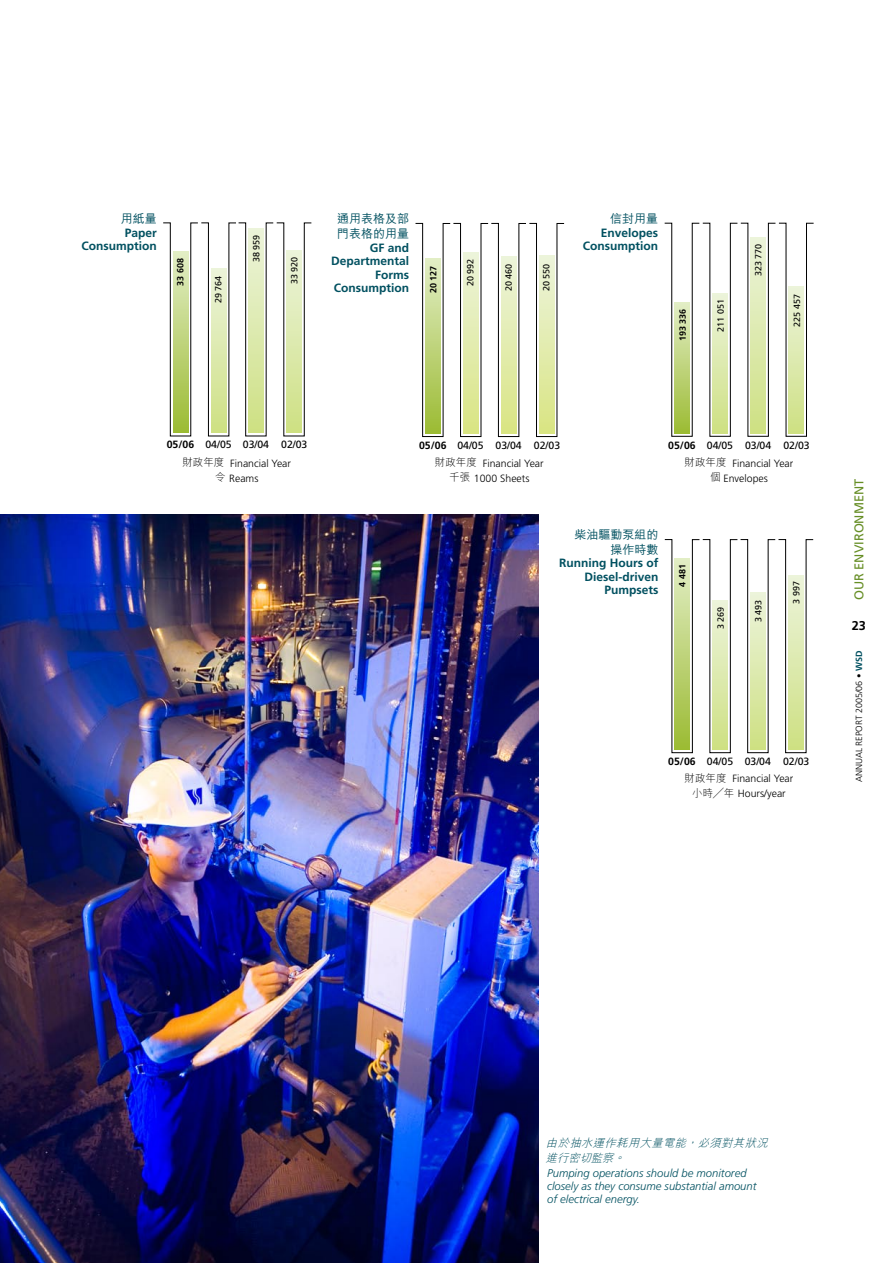
<style>
.page{position:relative;width:893px;height:1263px;background:#fff}
.page>*{position:absolute;margin:0;border:0;box-sizing:border-box;transform-origin:0 0}
.t1{font:12.75px "Frutiger";color:#668e25}
.t2{font:700 12.75px "Frutiger";color:#000}
.t3{font:700 12px/13.5px "Frutiger";color:#005060;text-align:right}
.t4{font:500 12px/15px "M Hei HK";color:#005060}
.t5{font:italic 300 11.25px/12.8px "Frutiger";color:#005060}
.t6{font:italic 300 11.25px/15px "M Hei HK";color:#005060}
.t7{font:300 10.5px/15px "Frutiger";color:#000;text-align:center}
.t8{font:10.5px "Frutiger";color:#000}
.t9{font:9px "Frutiger";color:#000}
.t10{font:300 9px "Frutiger";color:#000}
.t11{font:700 9px "Frutiger";color:#000}
.s1{font-weight:700}
.s2{font-family:"M Hei HK"}
.s3{font-weight:700;color:#005060}
</style>
<div class="page">
<svg style="left:163px;top:222px;width:148px;height:215px"></svg>
<svg style="left:415px;top:223px;width:149px;height:214px"></svg>
<svg style="left:664px;top:222px;width:150px;height:215px"></svg>
<svg style="left:664px;top:539px;width:149px;height:214px"></svg>
<img style="left:0;top:514px;width:539px;height:749px">
<p class="t4" style="left:121px;top:210px;width:37px">用紙量</p>
<p class="t3" style="left:82px;top:225px;width:77px">Paper<br>Consumption</p>
<p class="t11" style="left:175px;top:286px;width:29px;rotate:-90deg">33 608</p>
<p class="t9" style="left:213px;top:303px;width:29px;rotate:-90deg">29 764</p>
<p class="t9" style="left:251px;top:262px;width:29px;rotate:-90deg">38 959</p>
<p class="t9" style="left:289px;top:284px;width:29px;rotate:-90deg">33 920</p>
<p class="t4" style="left:337px;top:210px;width:73px">通用表格及部門表格的用量</p>
<p class="t3" style="left:331px;top:240px;width:80px">GF and<br>Departmental<br>Forms<br>Consumption</p>
<p class="t11" style="left:428px;top:293px;width:29px;rotate:-90deg">20 127</p>
<p class="t9" style="left:465px;top:286px;width:29px;rotate:-90deg">20 992</p>
<p class="t9" style="left:503px;top:291px;width:29px;rotate:-90deg">20 460</p>
<p class="t9" style="left:541px;top:291px;width:29px;rotate:-90deg">20 550</p>
<p class="t4" style="left:610px;top:210px;width:49px">信封用量</p>
<p class="t3" style="left:583px;top:225px;width:77px">Envelopes<br>Consumption</p>
<p class="t11" style="left:677px;top:341px;width:34px;rotate:-90deg">193 336</p>
<p class="t9" style="left:715px;top:332px;width:34px;rotate:-90deg">211 051</p>
<p class="t9" style="left:753px;top:276px;width:34px;rotate:-90deg">323 770</p>
<p class="t9" style="left:792px;top:327px;width:34px;rotate:-90deg">225 457</p>
<p class="t8" style="left:167px;top:439px;width:142px"><span class="s1">05/06</span> 04/05 03/04 02/03</p>
<p class="t8" style="left:419px;top:439px;width:143px"><span class="s1">05/06</span> 04/05 03/04 02/03</p>
<p class="t8" style="left:668px;top:439px;width:143px"><span class="s1">05/06</span> 04/05 03/04 02/03</p>
<p class="t7" style="left:182px;top:455px;width:110px"><span class="s2">財政年度</span> Financial Year<span class="s2">令</span> Reams</p>
<p class="t7" style="left:435px;top:455px;width:110px"><span class="s2">財政年度</span> Financial Year<span class="s2">千張</span> 1000 Sheets</p>
<p class="t7" style="left:685px;top:455px;width:110px"><span class="s2">財政年度</span> Financial Year<span class="s2">個</span> Envelopes</p>
<p class="t4" style="left:574px;top:526px;width:85px;text-align:right">柴油驅動泵組的操作時數</p>
<p class="t3" style="left:559px;top:556px;width:101px">Running Hours of<br>Diesel-driven<br>Pumpsets</p>
<p class="t11" style="left:677px;top:587px;width:24px;rotate:-90deg">4 481</p>
<p class="t9" style="left:715px;top:629px;width:24px;rotate:-90deg">3 269</p>
<p class="t9" style="left:753px;top:622px;width:24px;rotate:-90deg">3 493</p>
<p class="t9" style="left:791px;top:604px;width:24px;rotate:-90deg">3 997</p>
<p class="t8" style="left:668px;top:755px;width:143px"><span class="s1">05/06</span> 04/05 03/04 02/03</p>
<p class="t7" style="left:685px;top:771px;width:110px"><span class="s2">財政年度</span> Financial Year<span class="s2">小時╱年</span> Hours/year</p>
<p class="t1" style="left:851px;top:600px;width:123px;rotate:-90deg">OUR ENVIRONMENT</p>
<p class="t2" style="left:852px;top:618px;width:16px">23</p>
<p class="t10" style="left:854px;top:782px;width:133px;rotate:-90deg">ANNUAL REPORT 2005/06 <span class="s1">•</span> <span class="s3">WSD</span></p>
<p class="t6" style="left:546px;top:1135px;width:227px">由於抽水運作耗用大量電能，必須對其狀況進行密切監察。</p>
<p class="t5" style="left:547px;top:1167px;width:211px">Pumping operations should be monitored closely as they consume substantial amount of electrical energy.</p>
</div>
